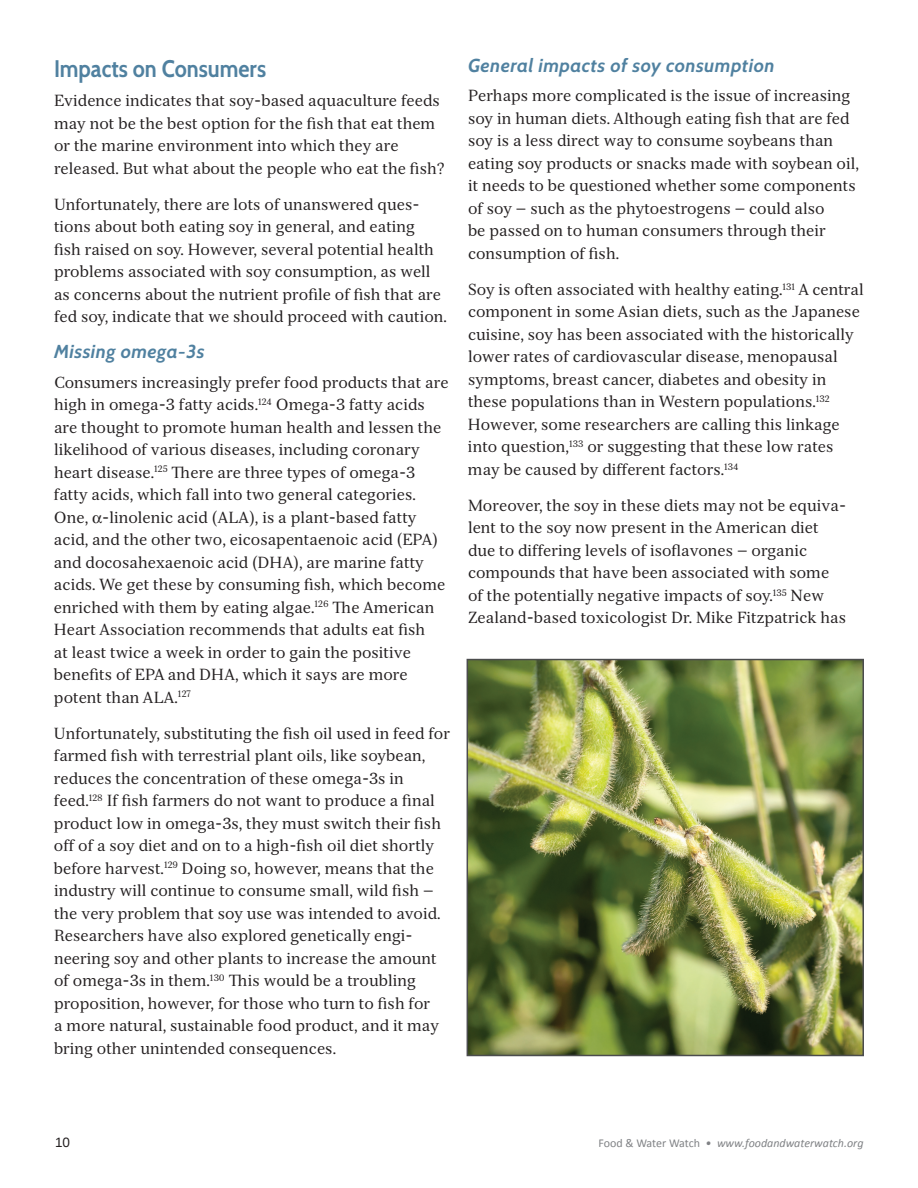
<style>
.page{position:relative;width:918px;height:1188px;background:#fff}
.page>*{position:absolute;margin:0;border:0;box-sizing:border-box;transform-origin:0 0}
.t1{font:700 24px "Cabin";color:#5081a0;scale:.9 1}
.t2{font:italic 700 18.75px "Cabin";letter-spacing:.025em;color:#5081a0}
.t3{font:15.75px/22.5px "Serif 12 Beta";color:#231f20}
.t4{font:13.5px "Liberation Sans";color:#231f20}
.t5{font:italic 12px "Calibri";color:#808285}
.s1{font-style:normal}
</style>
<div class="page">
<img style="left:470px;top:662px;width:391px;height:391px">
<div style="left:467px;top:659px;width:397px;height:397px;border:2px solid #4b4c4d"></div>
<h1 class="t1" style="left:54px;top:54px;width:237px">Impacts on Consumers</h1>
<p class="t3" style="left:54px;top:90px;width:392px">Evidence indicates that soy-based aquaculture feeds may not be the best option for the fish that eat them or the marine environment into which they are released. But what about the people who eat the fish?</p>
<p class="t3" style="left:54px;top:193px;width:393px">Unfortunately, there are lots of unanswered ques&shy;tions about both eating soy in general, and eating fish raised on soy. However, several potential health problems associated with soy consumption, as well as concerns about the nutrient profile of fish that are fed soy, indicate that we should proceed with caution.</p>
<p class="t2" style="left:54px;top:341px;width:152px">Missing omega-3s</p>
<p class="t3" style="left:54px;top:371px;width:396px">Consumers increasingly prefer food products that are high in omega-3 fatty acids.<sup>124</sup> Omega-3 fatty acids are thought to promote human health and lessen the likelihood of various diseases, including coronary heart disease.<sup>125</sup> There are three types of omega-3 fatty acids, which fall into two general categories.<br>One, -linolenic acid (ALA), is a plant-based fatty acid, and the other two, eicosapentaenoic acid (EPA) and docosahexaenoic acid (DHA), are marine fatty acids. We get these by consuming fish, which become enriched with them by eating algae.<sup>126</sup> The American Heart Association recommends that adults eat fish<br>at least twice a week in order to gain the positive benefits of EPA and DHA, which it says are more potent than ALA.<sup>127</sup></p>
<p class="t3" style="left:54px;top:722px;width:397px">Unfortunately, substituting the fish oil used in feed for farmed fish with terrestrial plant oils, like soybean, reduces the concentration of these omega-3s in feed.<sup>128</sup> If fish farmers do not want to produce a final product low in omega-3s, they must switch their fish off of a soy diet and on to a high-fish oil diet shortly before harvest.<sup>129</sup> Doing so, however, means that the industry will continue to consume small, wild fish — the very problem that soy use was intended to avoid.<br>Researchers have also explored genetically engi&shy;neering soy and other plants to increase the amount of omega-3s in them.<sup>130</sup> This would be a troubling proposition, however, for those who turn to fish for<br>a more natural, sustainable food product, and it may bring other unintended consequences.</p>
<p class="t2" style="left:468px;top:54px;width:308px">General impacts of soy consumption</p>
<p class="t3" style="left:468px;top:85px;width:392px">Perhaps more complicated is the issue of increasing soy in human diets. Although eating fish that are fed soy is a less direct way to consume soybeans than eating soy products or snacks made with soybean oil, it needs to be questioned whether some components of soy — such as the phytoestrogens — could also<br>be passed on to human consumers through their consumption of fish.</p>
<p class="t3" style="left:468px;top:278px;width:397px">Soy is often associated with healthy eating.<sup>131</sup> A central component in some Asian diets, such as the Japanese cuisine, soy has been associated with the historically lower rates of cardiovascular disease, menopausal symptoms, breast cancer, diabetes and obesity in these populations than in Western populations.<sup>132<br></sup>However, some researchers are calling this linkage into question,<sup>133</sup> or suggesting that these low rates may be caused by different factors.<sup>134</sup></p>
<p class="t3" style="left:468px;top:494px;width:380px">Moreover, the soy in these diets may not be equiva&shy;lent to the soy now present in the American diet due to differing levels of isoflavones — organic compounds that have been associated with some of the potentially negative impacts of soy.<sup>135</sup> New Zealand-based toxicologist Dr. Mike Fitzpatrick has</p>
<p class="t4" style="left:55px;top:1135px;width:17px">10</p>
<p class="t5" style="left:598px;top:1136px;width:267px"><span class="s1">Food &amp; Water Watch</span> • www.foodandwaterwatch.org</p>
</div>
